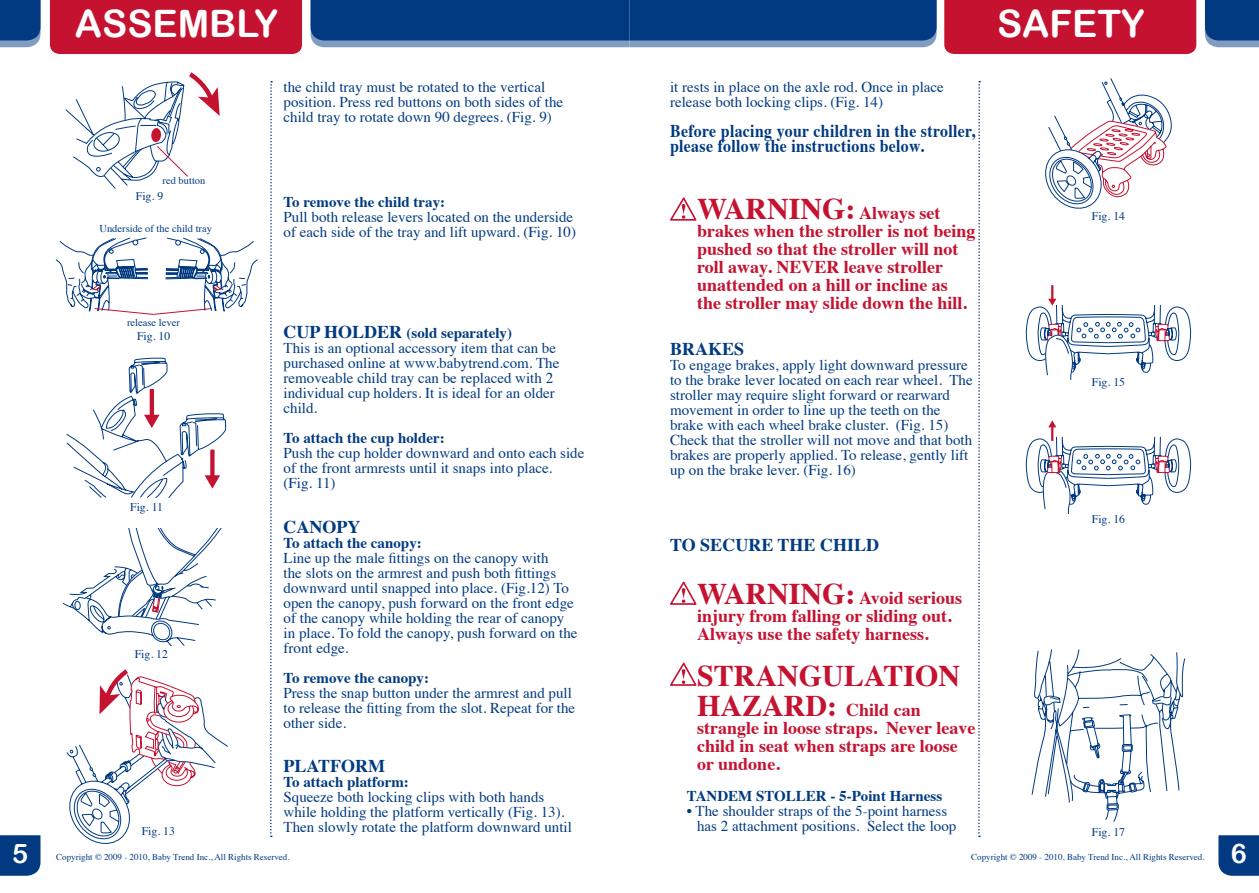
<style>
.page{position:relative;width:1259px;height:893px;background:#fff}
.page>*{position:absolute;margin:0;border:0;box-sizing:border-box;transform-origin:0 0}
.t1{font:37.8px "Arial Rounded MT Bold";color:#fff}
.t2{font:700 30px "Times";color:#c41230}
.t3{font:27px "Arial Rounded MT Bold";color:#fff}
.t4{font:700 18px/18px "Times";color:#c41230}
.t5{font:700 18px/15px "Times";letter-spacing:.02em;color:#013a81;scale:.88 1}
.t6{font:700 18px "Times";color:#013a81}
.t7{font:700 18px "Times";letter-spacing:.02em;color:#013a81}
.t8{font:15px/15px "Times";color:#013a81}
.t9{font:700 15px "Times";color:#013a81}
.t10{font:11.7px "Times";color:#013a81}
.t11{font:10.5px "Times";color:#013a81}
.t12{font:9px "Times";color:#013a81}
.s1{font-weight:700;font-size:18px}
.s2{font-weight:700}
.s3{font-size:30px}
</style>
<div class="page">
<div style="left:50px;top:0;width:252px;height:54px;background:#c41230"></div>
<svg style="left:0;top:0;width:40px;height:47px"></svg>
<div style="left:0;top:835px;width:40px;height:41px;background:#013a81"></div>
<svg style="left:270px;top:81px;width:2px;height:756px"></svg>
<div style="left:944px;top:0;width:252px;height:54px;background:#c41230"></div>
<svg style="left:310px;top:0;width:626px;height:47px"></svg>
<svg style="left:1205px;top:0;width:54px;height:47px"></svg>
<svg style="left:1218px;top:835px;width:41px;height:41px"></svg>
<svg style="left:978px;top:81px;width:2px;height:756px"></svg>
<svg style="left:670px;top:197px;width:27px;height:24px"></svg>
<svg style="left:670px;top:581px;width:27px;height:24px"></svg>
<svg style="left:670px;top:662px;width:27px;height:24px"></svg>
<svg style="left:55px;top:237px;width:203px;height:78px"></svg>
<svg style="left:66px;top:357px;width:160px;height:141px"></svg>
<svg style="left:66px;top:669px;width:162px;height:175px"></svg>
<svg style="left:63px;top:528px;width:159px;height:118px"></svg>
<svg style="left:65px;top:72px;width:155px;height:117px"></svg>
<svg style="left:1031px;top:649px;width:154px;height:173px"></svg>
<svg style="left:1045px;top:78px;width:127px;height:131px"></svg>
<svg style="left:1025px;top:285px;width:167px;height:95px"></svg>
<svg style="left:1025px;top:420px;width:167px;height:94px"></svg>
<h1 class="t1" style="left:75px;top:1px;width:205px">ASSEMBLY</h1>
<h1 class="t1" style="left:997px;top:1px;width:149px">SAFETY</h1>
<p class="t11" style="left:162px;top:171px;width:44px">red button</p>
<p class="t10" style="left:136px;top:185px;width:29px">Fig. 9</p>
<p class="t11" style="left:99px;top:219px;width:114px">Underside of the child tray</p>
<p class="t11" style="left:127px;top:313px;width:54px">release lever</p>
<p class="t10" style="left:137px;top:325px;width:35px">Fig. 10</p>
<p class="t10" style="left:130px;top:496px;width:34px">Fig. 11</p>
<p class="t10" style="left:135px;top:643px;width:35px">Fig. 12</p>
<p class="t10" style="left:142px;top:820px;width:35px">Fig. 13</p>
<p class="t8" style="left:284px;top:78px;width:281px">the child tray must be rotated to the vertical position. Press red buttons on both sides of the child tray to rotate down 90 degrees. (Fig. 9)</p>
<p class="t9" style="left:284px;top:187px;width:163px">To remove the child tray:</p>
<p class="t8" style="left:284px;top:208px;width:294px">Pull both release levers located on the underside of each side of the tray and lift upward. (Fig. 10)</p>
<p class="t8" style="left:284px;top:324px;width:277px"><span class="s1">CUP HOLDER</span> <span class="s2">(sold separately)<br></span>This is an optional accessory item that can be purchased online at www.babytrend.com. The removeable child tray can be replaced with 2 individual cup holders. It is ideal for an older child.</p>
<p class="t9" style="left:284px;top:423px;width:163px">To attach the cup holder:</p>
<p class="t8" style="left:284px;top:444px;width:302px">Push the cup holder downward and onto each side of the front armrests until it snaps into place. (Fig. 11)</p>
<p class="t7" style="left:284px;top:509px;width:78px">CANOPY</p>
<p class="t9" style="left:284px;top:528px;width:140px">To attach the canopy:</p>
<p class="t8" style="left:284px;top:549px;width:295px">Line up the male fittings on the canopy with<br>the slots on the armrest and push both fittings downward until snapped into place. (Fig.12) To open the canopy, push forward on the front edge of the canopy while holding the rear of canopy in place. To fold the canopy, push forward on the front edge.</p>
<p class="t9" style="left:284px;top:663px;width:147px">To remove the canopy:</p>
<p class="t8" style="left:284px;top:684px;width:293px">Press the snap button under the armrest and pull to release the fitting from the slot. Repeat for the other side.</p>
<p class="t6" style="left:284px;top:749px;width:103px">PLATFORM</p>
<p class="t9" style="left:283px;top:768px;width:127px">To attach platform:</p>
<p class="t8" style="left:283px;top:788px;width:290px">Squeeze both locking clips with both hands while holding the platform vertically (Fig. 13).<br>Then slowly rotate the platform downward until</p>
<p class="t8" style="left:670px;top:78px;width:275px">it rests in place on the axle rod. Once in place release both locking clips. (Fig. 14)</p>
<p class="t5" style="left:670px;top:122px;width:348px">Before placing your children in the stroller, please follow the instructions below.</p>
<p class="t4" style="left:697px;top:202px;width:280px"><span class="s3">WARNING:</span> Always set brakes when the stroller is not being pushed so that the stroller will not roll away. NEVER leave stroller unattended on a hill or incline as the stroller may slide down the hill.</p>
<p class="t7" style="left:670px;top:332px;width:76px">BRAKES</p>
<p class="t8" style="left:670px;top:357px;width:304px">To engage brakes, apply light downward pressure to the brake lever located on each rear wheel. The stroller may require slight forward or rearward movement in order to line up the teeth on the brake with each wheel brake cluster. (Fig. 15)<br>Check that the stroller will not move and that both brakes are properly applied. To release, gently lift up on the brake lever. (Fig. 16)</p>
<p class="t6" style="left:670px;top:528px;width:210px">TO SECURE THE CHILD</p>
<p class="t4" style="left:697px;top:586px;width:267px"><span class="s3">WARNING:</span> Avoid serious injury from falling or sliding out.<br>Always use the safety harness.</p>
<h2 class="t2" style="left:697px;top:647px;width:264px">STRANGULATION</h2>
<p class="t4" style="left:697px;top:699px;width:280px"><span class="s3">HAZARD:</span> Child can strangle in loose straps. Never leave child in seat when straps are loose or undone.</p>
<p class="t9" style="left:687px;top:781px;width:257px">TANDEM STOLLER - 5-Point Harness</p>
<p class="t8" style="left:697px;top:802px;width:261px;text-indent:-10px">• The shoulder straps of the 5-point harness has 2 attachment positions. Select the loop</p>
<p class="t10" style="left:1092px;top:205px;width:35px">Fig. 14</p>
<p class="t10" style="left:1092px;top:372px;width:35px">Fig. 15</p>
<p class="t10" style="left:1092px;top:508px;width:35px">Fig. 16</p>
<p class="t10" style="left:1092px;top:821px;width:35px">Fig. 17</p>
<h3 class="t3" style="left:12px;top:838px;width:18px">5</h3>
<h3 class="t3" style="left:1230px;top:838px;width:18px">6</h3>
<p class="t12" style="left:56px;top:848px;width:235px">Copyright © 2009 - 2010, Baby Trend Inc., All Rights Reserved.</p>
<p class="t12" style="left:971px;top:848px;width:235px">Copyright © 2009 - 2010, Baby Trend Inc., All Rights Reserved.</p>
</div>
